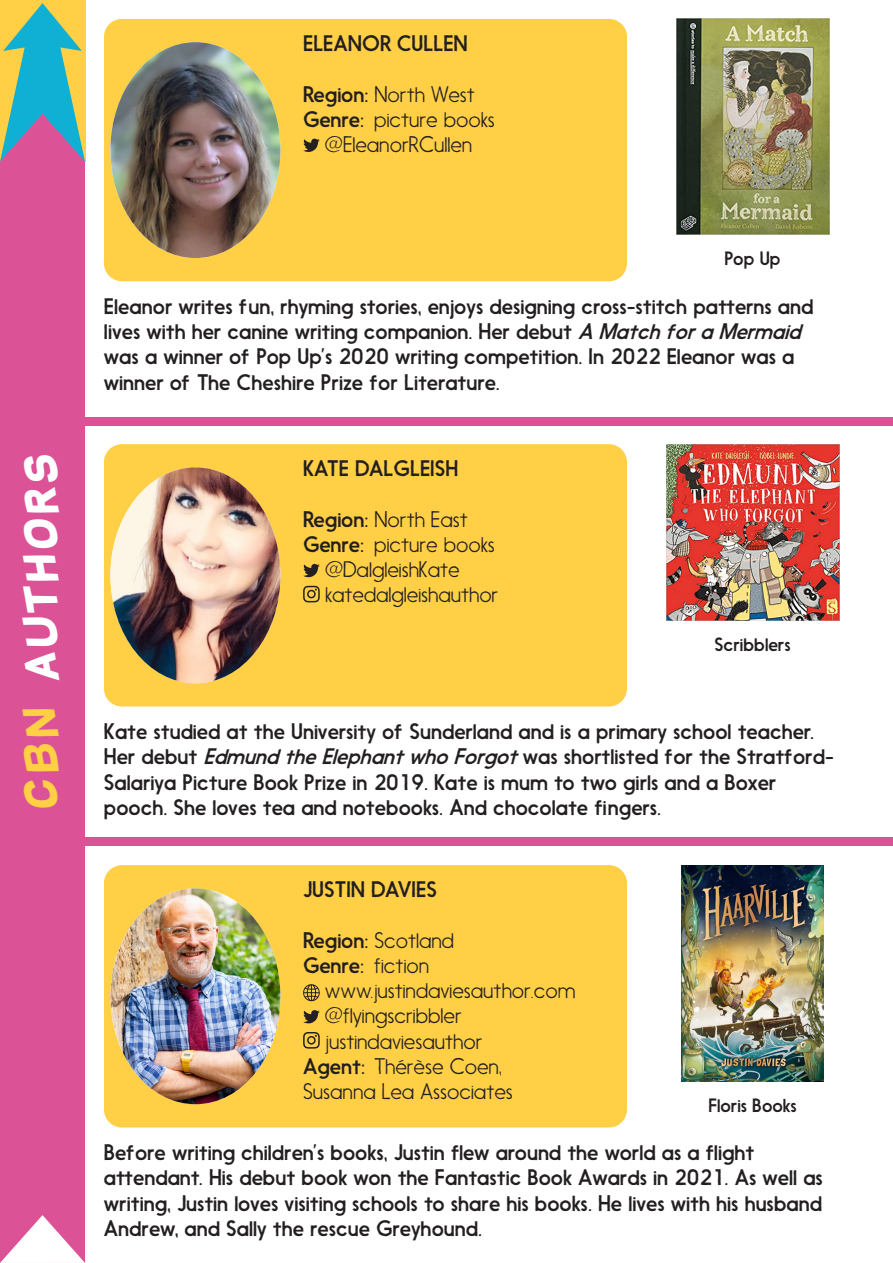
<style>
.page{position:relative;width:893px;height:1263px;background:#fff}
.page>*{position:absolute;margin:0;border:0;box-sizing:border-box;transform-origin:0 0}
.t1{font:45px "Baby Mine OT Fat Jumping";color:#fff}
.t2{font:21px/25.2px "Nanami HM Solid";color:#231f20}
.t3{font:200 21px/25.2px "Nanami HM Solid";color:#231f20}
.t4{font:18px "Nanami HM Solid";color:#231f20}
.s1{color:#ffcf45}
.s2{font-weight:400}
.s3{font-style:italic}
</style>
<div class="page">
<div style="left:104px;top:19px;width:523px;height:262px;background:#ffcf45;border-radius:18px"></div>
<div style="left:104px;top:865px;width:523px;height:262px;background:#ffcf45;border-radius:18px"></div>
<div style="left:104px;top:444px;width:523px;height:262px;background:#ffcf45;border-radius:18px"></div>
<img style="left:110px;top:42px;width:170px;height:216px">
<img style="left:110px;top:467px;width:170px;height:216px">
<img style="left:676px;top:19px;width:153px;height:216px">
<img style="left:666px;top:444px;width:173px;height:176px">
<svg style="left:303px;top:138px;width:17px;height:14px"></svg>
<svg style="left:303px;top:563px;width:17px;height:14px"></svg>
<svg style="left:303px;top:586px;width:17px;height:16px"></svg>
<img style="left:110px;top:888px;width:170px;height:216px">
<img style="left:682px;top:865px;width:141px;height:216px">
<svg style="left:303px;top:984px;width:17px;height:17px"></svg>
<svg style="left:303px;top:1010px;width:17px;height:13px"></svg>
<svg style="left:303px;top:1032px;width:17px;height:16px"></svg>
<svg style="left:0;top:3px;width:85px;height:111px;background:#7fbd91"></svg>
<div style="left:0;top:114px;width:85px;height:1101px;background:#db5296"></div>
<div style="left:0;top:838px;width:893px;height:8px;background:#db5296"></div>
<div style="left:0;top:417px;width:893px;height:8px;background:#db5296"></div>
<svg style="left:0;top:1215px;width:85px;height:48px"></svg>
<p class="t1" style="left:15px;top:811px;width:361px;rotate:-90deg"><span class="s1">CBN</span> AUTHORS</p>
<p class="t2" style="left:303px;top:31px;width:166px">ELEANOR CULLEN</p>
<p class="t3" style="left:303px;top:82px;width:173px"><span class="s2">Region:</span> North West</p>
<p class="t3" style="left:303px;top:107px;width:193px"><span class="s2">Genre:</span> picture books</p>
<p class="t3" style="left:325px;top:133px;width:149px">@EleanorRCullen</p>
<p class="t4" style="left:725px;top:248px;width:57px">Pop Up</p>
<p class="t2" style="left:104px;top:294px;width:711px">Eleanor writes fun, rhyming stories, enjoys designing cross-stitch patterns and lives with her canine writing companion. Her debut <span class="s3">A MatchforaMermaid </span>was a winner of Pop Up’s 2020 writing competition. In 2022 Eleanor was a winner of The Cheshire Prize for Literature.</p>
<p class="t2" style="left:303px;top:456px;width:157px">KATE DALGLEISH</p>
<p class="t3" style="left:303px;top:507px;width:166px"><span class="s2">Region:</span> North East</p>
<p class="t3" style="left:303px;top:533px;width:193px"><span class="s2">Genre:</span> picture books</p>
<p class="t3" style="left:325px;top:558px;width:175px">@DalgleishKate katedalgleishauthor</p>
<p class="t4" style="left:715px;top:634px;width:78px">Scribblers</p>
<p class="t2" style="left:104px;top:719px;width:731px">Kate studied at the University of Sunderland and is a primary school teacher.<br>Her debut <span class="s3">EdmundtheElephantwhoForgot</span>was shortlisted for the Stratford-Salariya Picture Book Prize in 2019. Kate is mum to two girls and a Boxer pooch. She loves tea and notebooks. And chocolate fingers.</p>
<p class="t2" style="left:303px;top:877px;width:135px">JUSTIN DAVIES</p>
<p class="t3" style="left:303px;top:928px;width:152px"><span class="s2">Region:</span> Scotland</p>
<p class="t3" style="left:303px;top:954px;width:128px"><span class="s2">Genre:</span> fiction</p>
<p class="t3" style="left:325px;top:979px;width:252px">www.justindaviesauthor.com</p>
<p class="t3" style="left:325px;top:1004px;width:159px">@flyingscribbler justindaviesauthor</p>
<p class="t3" style="left:303px;top:1054px;width:211px"><span class="s2">Agent:</span> Thérèse Coen,<br>Susanna Lea Associates</p>
<p class="t4" style="left:708px;top:1094px;width:90px">Floris Books</p>
<p class="t2" style="left:104px;top:1140px;width:720px">Before writing children’s books, Justin flew around the world as a flight attendant. His debut book won the Fantastic Book Awards in 2021. As well as writing, Justin loves visiting schools to share his books. He lives with his husband Andrew, and Sally the rescue Greyhound.</p>
</div>
